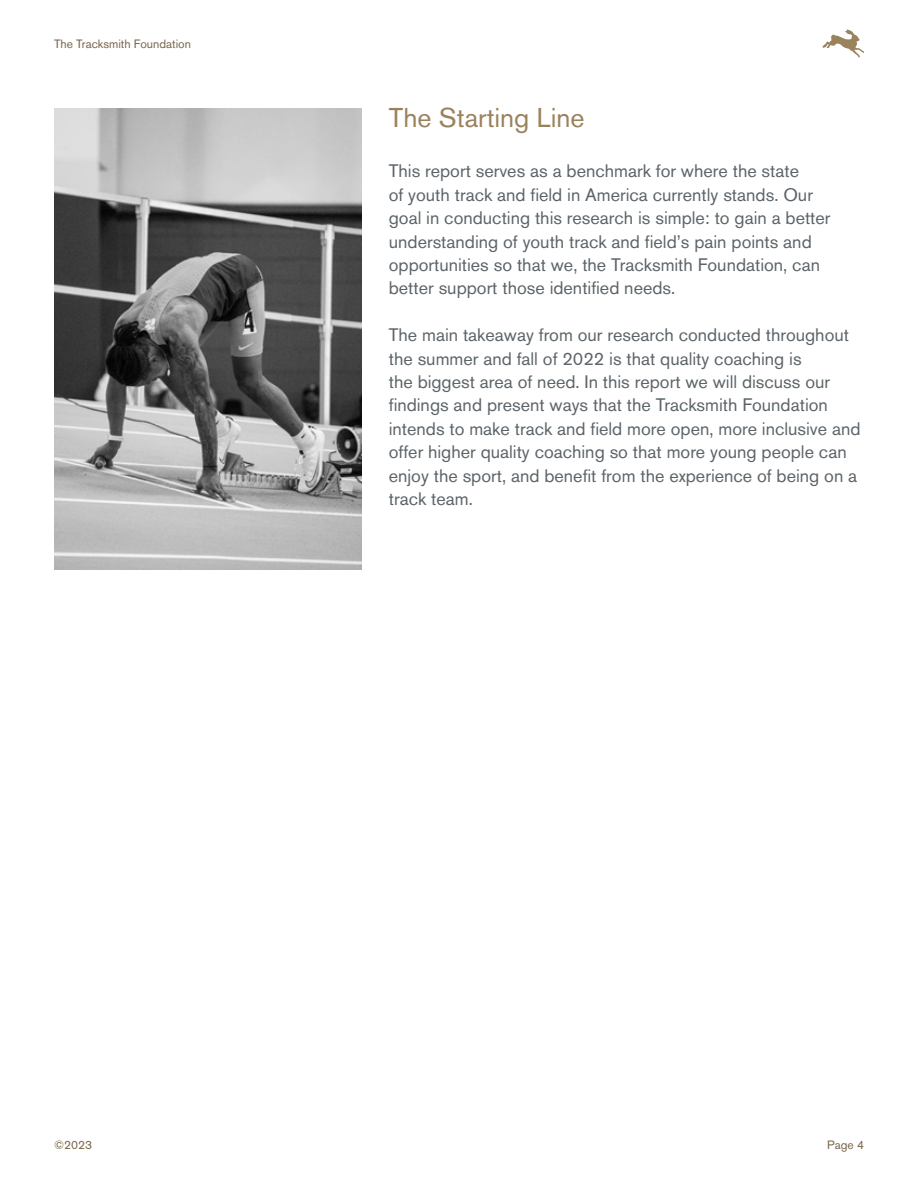
<style>
.page{position:relative;width:918px;height:1188px;background:#fff}
.page>*{position:absolute;margin:0;border:0;box-sizing:border-box;transform-origin:0 0}
.t1{font:27px "Akzidenz Grotesk BQ";color:#9a825c}
.t2{font:18px/23.4px "Akzidenz Grotesk BQ";color:#5c6469}
.t3{font:12px "Akzidenz Grotesk BQ";color:#786549}
</style>
<div class="page">
<img style="left:54px;top:108px;width:308px;height:462px">
<svg style="left:823px;top:29px;width:41px;height:29px"></svg>
<p class="t3" style="left:54px;top:36px;width:138px">The Tracksmith Foundation</p>
<h1 class="t1" style="left:389px;top:102px;width:197px">The Starting Line</h1>
<p class="t2" style="left:389px;top:159px;width:443px">This report serves as a benchmark for where the state<br>of youth track and field in America currently stands. Our goal in conducting this research is simple: to gain a better understanding of youth track and field’s pain points and opportunities so that we, the Tracksmith Foundation, can better support those identified needs.</p>
<p class="t2" style="left:389px;top:323px;width:473px">The main takeaway from our research conducted throughout the summer and fall of 2022 is that quality coaching is<br>the biggest area of need. In this report we will discuss our findings and present ways that the Tracksmith Foundation intends to make track and field more open, more inclusive and offer higher quality coaching so that more young people can enjoy the sport, and benefit from the experience of being on a track team.</p>
<p class="t3" style="left:54px;top:1137px;width:40px">©2023</p>
<p class="t3" style="left:827px;top:1137px;width:38px">Page 4</p>
</div>
